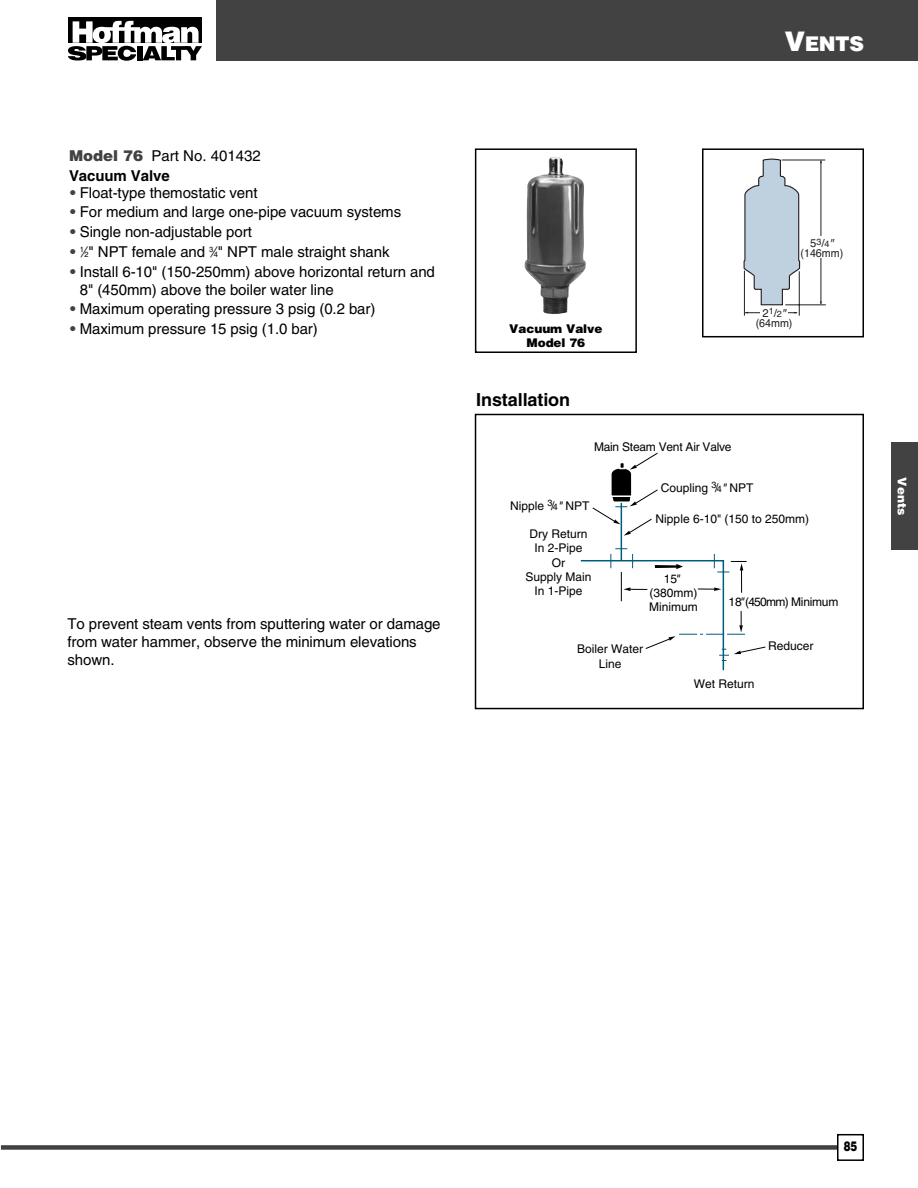
<style>
.page{position:relative;width:918px;height:1188px;background:#fff}
.page>*{position:absolute;margin:0;border:0;box-sizing:border-box;transform-origin:0 0}
.t1{font:900 20.25px "Helvetica";color:#fff}
.t2{font:700 18px "Helvetica";letter-spacing:-.005em;color:#000}
.t3{font:15px/18px "Helvetica";letter-spacing:-.005em;color:#000}
.t4{font:900 13.5px "Helvetica";color:#000;scale:.75 1}
.t5{font:12px/14.2px "Helvetica";color:#000;text-align:center}
.t6{font:12px "Helvetica";letter-spacing:-.02em;color:#000}
.t7{font:900 12px/13.5px "Helvetica";letter-spacing:-.005em;color:#000;text-align:center}
.t8{font:900 12px "Helvetica";color:#fff}
.t9{font:11.25px/10.2px "Helvetica";color:#231f20;text-align:center}
.s1{font-size:27px}
.s2{font-weight:900;color:#424242}
.s3{font-weight:700}
.s4{font-size:7.5px}
.s5{font-size:9px}
.s6{font-style:italic}
</style>
<div class="page">
<div style="left:1px;top:1145px;width:836px;height:5px;background:#424242"></div>
<div style="left:837px;top:1134px;width:27px;height:27px;border:2px solid #000"></div>
<div style="left:216px;top:0;width:702px;height:61px;background:#424242"></div>
<div style="left:68px;top:17px;width:134px;height:26px;background:#000"></div>
<svg style="left:68px;top:21px;width:134px;height:40px"></svg>
<div style="left:891px;top:442px;width:27px;height:108px;background:#424242"></div>
<img style="left:524px;top:157px;width:62px;height:158px">
<div style="left:475px;top:148px;width:162px;height:205px;border:2px solid #000"></div>
<hr style="left:821px;top:160px;width:1px;height:144px;background:#231f20">
<hr style="left:745px;top:312px;width:52px;height:1px;background:#231f20">
<hr style="left:782px;top:160px;width:43px;height:1px;background:#231f20">
<hr style="left:785px;top:305px;width:41px;height:1px;background:#231f20">
<hr style="left:744px;top:271px;width:1px;height:45px;background:#231f20">
<hr style="left:799px;top:271px;width:1px;height:45px;background:#231f20">
<div style="left:816px;top:237px;width:17px;height:21px;background:#fff"></div>
<div style="left:760px;top:307px;width:27px;height:11px;background:#fff"></div>
<svg style="left:744px;top:159px;width:57px;height:147px"></svg>
<div style="left:702px;top:148px;width:162px;height:189px;border:2px solid #000"></div>
<svg style="left:580px;top:453px;width:186px;height:218px"></svg>
<div style="left:475px;top:414px;width:389px;height:295px;border:2px solid #000"></div>
<h1 class="t1" style="left:784px;top:37px;width:81px"><span class="s1">V</span>ENTS</h1>
<p class="t3" style="left:69px;top:147px;width:193px;line-height:19.8px"><span class="s2">Model 76</span> Part No. 401432<br><span class="s3">Vacuum Valve</span></p>
<p class="t3" style="left:69px;top:185px;width:190px"><span class="s2">•</span> Float-type themostatic vent</p>
<p class="t3" style="left:69px;top:205px;width:334px"><span class="s2">•</span> For medium and large one-pipe vacuum systems</p>
<p class="t3" style="left:69px;top:224px;width:184px"><span class="s2">•</span> Single non-adjustable port</p>
<p class="t3" style="left:69px;top:244px;width:322px"><span class="s2">•</span> <sup>1</sup>⁄<span class="s4">2</span>" NPT female and <sup>3</sup>⁄<span class="s4">4</span>" NPT male straight shank</p>
<p class="t3" style="left:80px;top:264px;width:357px;text-indent:-11px"><span class="s2">•</span> Install 6-10" (150-250mm) above horizontal return and<br>8" (450mm) above the boiler water line</p>
<p class="t3" style="left:69px;top:301px;width:308px"><span class="s2">•</span> Maximum operating pressure 3 psig (0.2 bar)</p>
<p class="t3" style="left:69px;top:321px;width:250px"><span class="s2">•</span> Maximum pressure 15 psig (1.0 bar)</p>
<p class="t7" style="left:509px;top:323px;width:95px">Vacuum Valve<br>Model 76</p>
<p class="t9" style="left:801px;top:239px;width:44px">5<sup>3</sup>/<span class="s5">4</span><span class="s6">" </span>(146mm)</p>
<p class="t9" style="left:756px;top:309px;width:38px">2<sup>1</sup>/<span class="s5">2</span><span class="s6">" </span>(64mm)</p>
<p class="t2" style="left:476px;top:393px;width:95px">Installation</p>
<p class="t6" style="left:594px;top:443px;width:139px">Main Steam Vent Air Valve</p>
<p class="t5" style="left:661px;top:482px;width:94px">Coupling <sup>3</sup>/<span class="s5">4</span><span class="s6">"</span>NPT</p>
<p class="t3" style="left:68px;top:616px;width:375px">To prevent steam vents from sputtering water or damage from water hammer, observe the minimum elevations shown.</p>
<p class="t5" style="left:510px;top:500px;width:81px">Nipple <sup>3</sup>/<span class="s5">4</span><span class="s6">"</span>NPT</p>
<p class="t5" style="left:525px;top:528px;width:68px">Dry Return<br>In 2-Pipe<br>Or<br>Supply Main<br>In 1-Pipe</p>
<p class="t5" style="left:656px;top:513px;width:155px">Nipple 6-10" (150 to 250mm)</p>
<p class="t5" style="left:649px;top:573px;width:50px">15<span class="s6">" </span>(380mm)<br>Minimum</p>
<p class="t6" style="left:729px;top:597px;width:111px">18<span class="s6">"</span>(450mm) Minimum</p>
<p class="t5" style="left:577px;top:642px;width:68px;line-height:15px">Boiler Water<br>Line</p>
<p class="t5" style="left:694px;top:678px;width:62px">Wet Return</p>
<p class="t5" style="left:768px;top:640px;width:47px">Reducer</p>
<p class="t8" style="left:906px;top:477px;width:40px;rotate:90deg">Vents</p>
<p class="t4" style="left:844px;top:1141px;width:20px">85</p>
</div>
